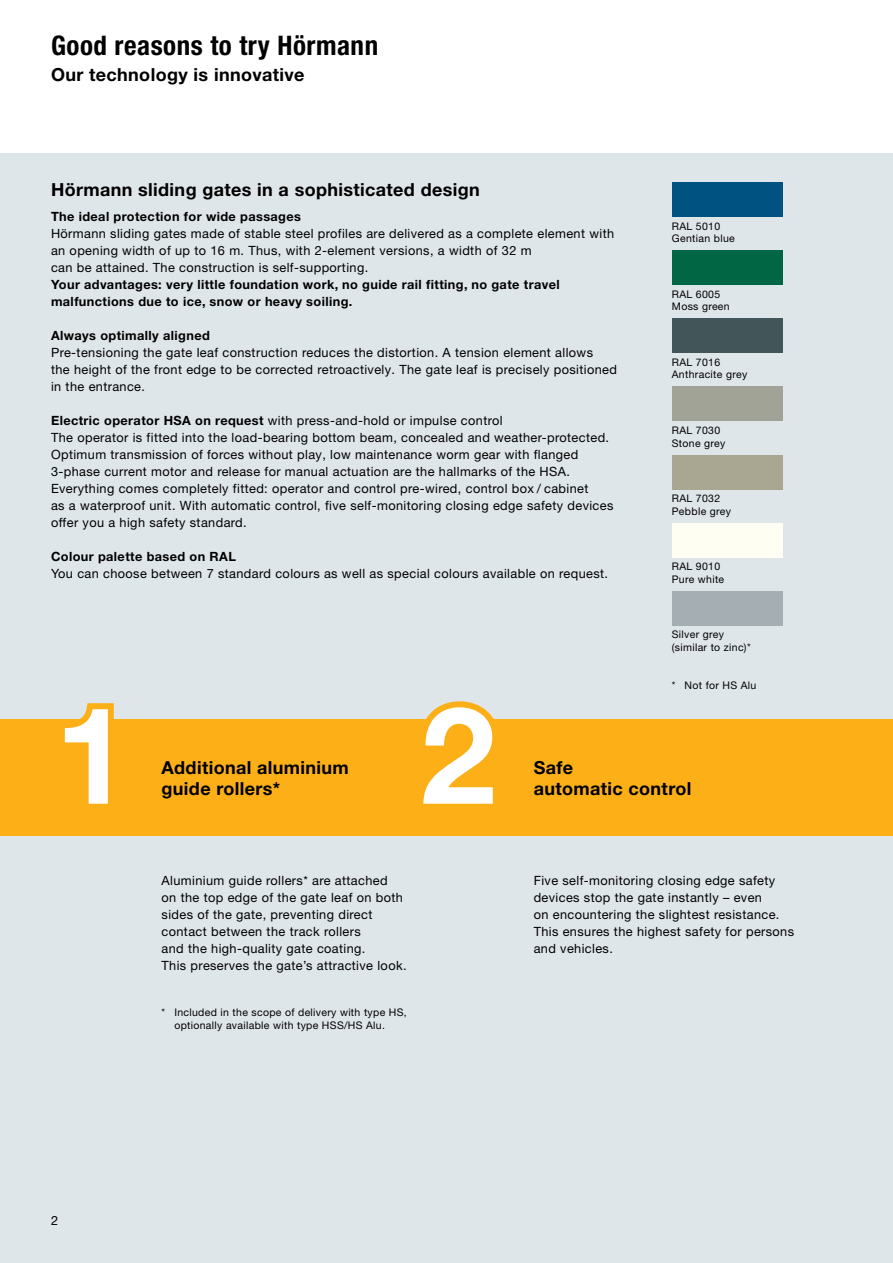
<style>
.page{position:relative;width:893px;height:1263px;background:#fff}
.page>*{position:absolute;margin:0;border:0;box-sizing:border-box;transform-origin:0 0}
.t1{font:700 135px "Hoermann Helvetica Neue";color:#fff}
.t2{font:700 condensed 27px "Hoermann Helvetica Neue";letter-spacing:.02em;color:#000}
.t3{font:700 18px/21.3px "Hoermann Helvetica Neue";letter-spacing:.02em;color:#000}
.t4{font:12.75px/17px "Hoermann Helvetica Neue Rm";letter-spacing:.03em;color:#000}
.t5{font:700 12.75px/17px "Hoermann Helvetica Neue";letter-spacing:.03em;color:#000}
.t6{font:10.5px/12.8px "Hoermann Helvetica Neue Rm";letter-spacing:.03em;color:#000}
.s1{font-family:"Hoermann Helvetica Neue";font-weight:700}
</style>
<div class="page">
<div style="left:0;top:153px;width:893px;height:1110px;background:#dfe6ea"></div>
<div style="left:0;top:719px;width:893px;height:117px;background:#fcaf17"></div>
<div style="left:672px;top:183px;width:110px;height:34px;background:#005381"></div>
<div style="left:672px;top:251px;width:110px;height:34px;background:#006643"></div>
<div style="left:672px;top:319px;width:110px;height:34px;background:#425659"></div>
<div style="left:672px;top:387px;width:110px;height:34px;background:#a1a397"></div>
<div style="left:672px;top:455px;width:110px;height:34px;background:#a9a791"></div>
<div style="left:672px;top:523px;width:110px;height:34px;background:#fffef2"></div>
<div style="left:672px;top:591px;width:110px;height:34px;background:#a5aeb2"></div>
<svg style="left:426px;top:701px;width:68px;height:18px"></svg>
<svg style="left:80px;top:703px;width:34px;height:16px"></svg>
<h2 class="t2" style="left:51px;top:27px;width:329px">Good reasons to try Hörmann</h2>
<h3 class="t3" style="left:51px;top:62px;width:255px">Our technology is innovative</h3>
<h3 class="t3" style="left:51px;top:177px;width:430px">Hörmann sliding gates in a sophisticated design</h3>
<p class="t5" style="left:51px;top:207px;width:251px">The ideal protection for wide passages</p>
<p class="t4" style="left:51px;top:224px;width:565px">Hörmann sliding gates made of stable steel profiles are delivered as a complete element with an opening width of up to 16 m. Thus, with 2-element versions, a width of 32 m<br>can be attained. The construction is self-supporting.</p>
<p class="t5" style="left:51px;top:275px;width:510px">Your advantages: very little foundation work, no guide rail fitting, no gate travel malfunctions due to ice, snow or heavy soiling.</p>
<p class="t5" style="left:51px;top:326px;width:160px">Always optimally aligned</p>
<p class="t4" style="left:51px;top:343px;width:567px">Pre-tensioning the gate leaf construction reduces the distortion. A tension element allows<br>the height of the front edge to be corrected retroactively. The gate leaf is precisely positioned in the entrance.</p>
<p class="t4" style="left:51px;top:411px;width:564px"><span class="s1">Electric operator HSA on request</span> with press-and-hold or impulse control<br>The operator is fitted into the load-bearing bottom beam, concealed and weather-protected.<br>Optimum transmission of forces without play, low maintenance worm gear with flanged 3-phase current motor and release for manual actuation are the hallmarks of the HSA.<br>Everything comes completely fitted: operator and control pre-wired, control box / cabinet<br>as a waterproof unit. With automatic control, five self-monitoring closing edge safety devices offer you a high safety standard.</p>
<p class="t5" style="left:51px;top:547px;width:186px">Colour palette based on RAL</p>
<p class="t4" style="left:51px;top:564px;width:559px">You can choose between 7 standard colours as well as special colours available on request.</p>
<p class="t6" style="left:672px;top:219px;width:64px">RAL 5010<br>Gentian blue</p>
<p class="t6" style="left:672px;top:287px;width:59px">RAL 6005<br>Moss green</p>
<p class="t6" style="left:672px;top:355px;width:77px">RAL 7016<br>Anthracite grey</p>
<p class="t6" style="left:672px;top:423px;width:55px">RAL 7030<br>Stone grey</p>
<p class="t6" style="left:672px;top:491px;width:61px">RAL 7032<br>Pebble grey</p>
<p class="t6" style="left:672px;top:559px;width:54px">RAL 9010<br>Pure white</p>
<p class="t6" style="left:672px;top:627px;width:80px">Silver grey (similar to zinc)*</p>
<p class="t6" style="left:672px;top:678px;width:86px">* Not for HS Alu</p>
<h1 class="t1" style="left:55px;top:659px;width:77px">1</h1>
<h1 class="t1" style="left:421px;top:659px;width:77px">2</h1>
<h3 class="t3" style="left:162px;top:756px;width:189px">Additional aluminium guide rollers*</h3>
<p class="t4" style="left:162px;top:871px;width:246px">Aluminium guide rollers* are attached<br>on the top edge of the gate leaf on both sides of the gate, preventing direct contact between the track rollers<br>and the high-quality gate coating.<br>This preserves the gate’s attractive look.</p>
<p class="t6" style="left:174px;top:1005px;width:234px;text-indent:-13px">* Included in the scope of delivery with type HS, optionally available with type HSS/HS Alu.</p>
<h3 class="t3" style="left:534px;top:756px;width:159px">Safe<br>automatic control</h3>
<p class="t4" style="left:534px;top:871px;width:262px">Five self-monitoring closing edge safety devices stop the gate instantly – even<br>on encountering the slightest resistance.<br>This ensures the highest safety for persons and vehicles.</p>
<p class="t4" style="left:51px;top:1211px;width:9px">2</p>
</div>
